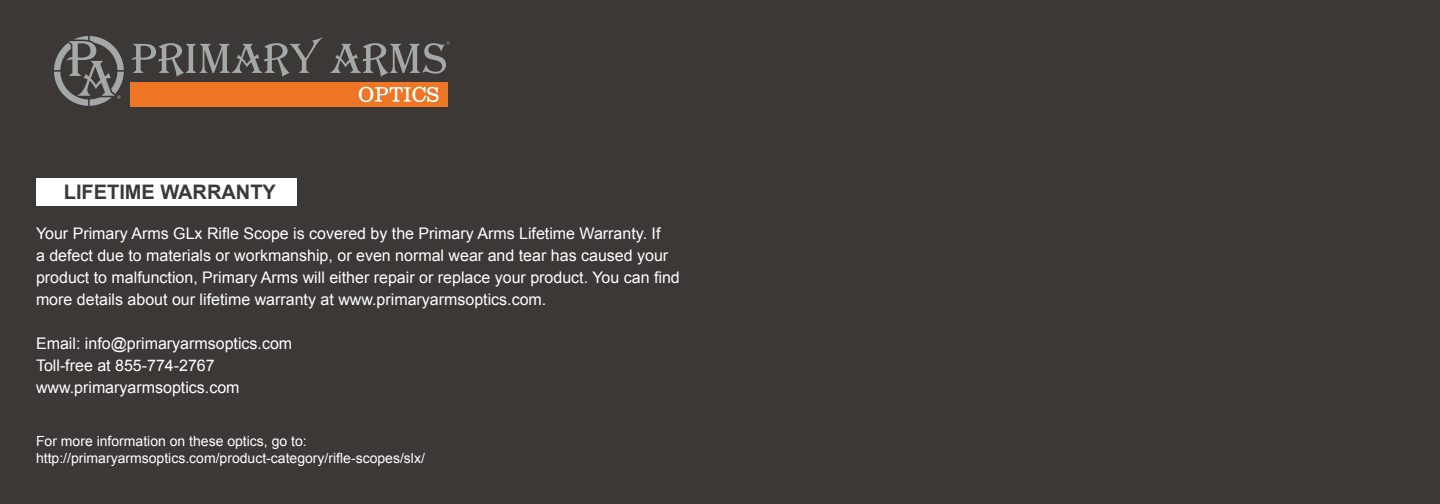
<style>
.page{position:relative;width:1440px;height:504px;background:#3c3835}
.page>*{position:absolute;margin:0;border:0;box-sizing:border-box;transform-origin:0 0}
.t1{font:700 20px "Arial";color:#3c3835}
.t2{font:16px/22px "Arial";color:#fff}
.Arial_Regular_Body_S{font:14px "Arial";color:#fff}
</style>
<div class="page">
<div style="left:36px;top:179px;width:261px;height:27px;background:#fff"></div>
<svg style="left:131px;top:37px;width:192px;height:40px"></svg>
<div style="left:131px;top:83px;width:317px;height:24px;background:#ee7625"></div>
<svg style="left:359px;top:87px;width:80px;height:15px"></svg>
<svg style="left:330px;top:41px;width:120px;height:36px"></svg>
<svg style="left:54px;top:36px;width:70px;height:70px"></svg>
<p class="t1" style="left:64px;top:179px;width:214px">LIFETIME WARRANTY</p>
<p class="t2" style="left:36px;top:222px;width:645px">Your Primary Arms GLx Rifle Scope is covered by the Primary Arms Lifetime Warranty. If<br>a defect due to materials or workmanship, or even normal wear and tear has caused your product to malfunction, Primary Arms will either repair or replace your product. You can find more details about our lifetime warranty at www.primaryarmsoptics.com.</p>
<p class="t2" style="left:36px;top:332px;width:258px">Email: info@primaryarmsoptics.com</p>
<p class="t2" style="left:36px;top:354px;width:180px">Toll-free at 855-774-2767</p>
<p class="t2" style="left:36px;top:376px;width:205px">www.primaryarmsoptics.com</p>
<p class="Arial_Regular_Body_S" style="left:36px;top:432px;width:272px">For more information on these optics, go to:</p>
<p class="Arial_Regular_Body_S" style="left:36px;top:449px;width:390px">http://primaryarmsoptics.com/product-category/rifle-scopes/slx/</p>
</div>
